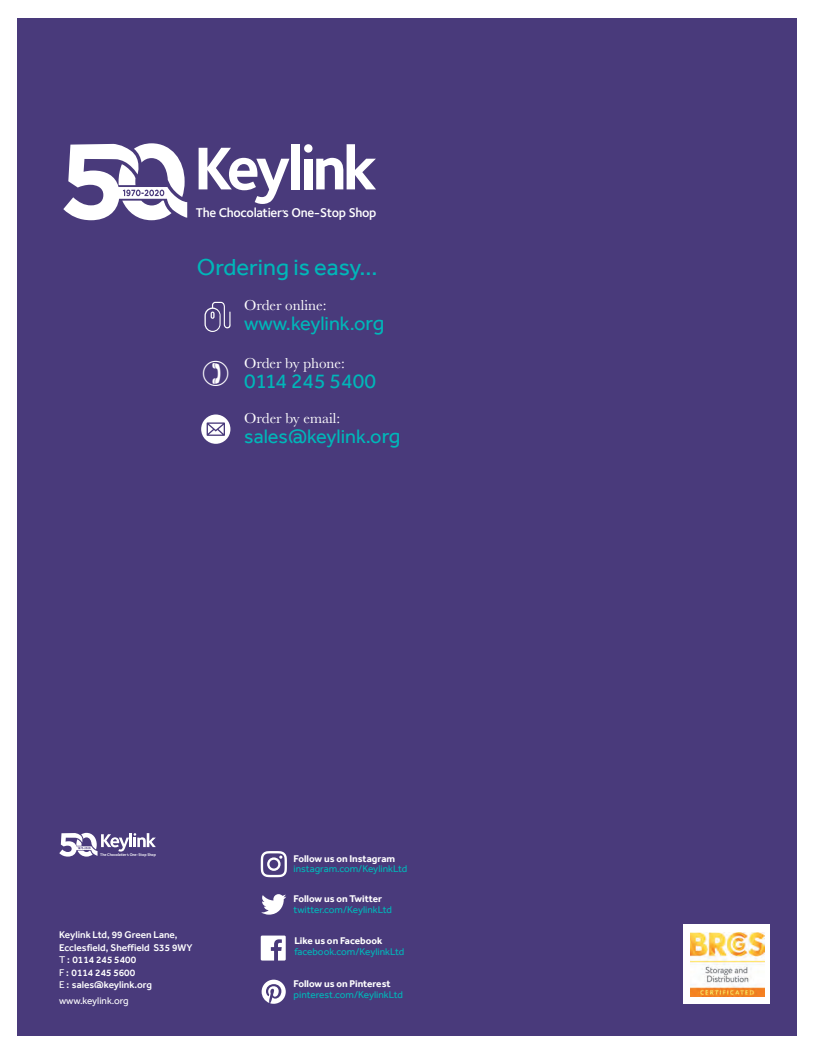
<style>
.page{position:relative;width:815px;height:1053px;background:#fff}
.page>*{position:absolute;margin:0;border:0;box-sizing:border-box;transform-origin:0 0}
.t1{font:51.25px "Keylink Icons 19";color:#fff}
.t2{font:23.75px "Effra";color:#00b7b9}
.t3{font:21.25px "Effra";color:#00b7b9}
.t4{font:20px "Effra";color:#00b7b9}
.t5{font:15px "Baskerville";color:#fff}
.t6{font:600 13.12px "Foundry Sterling";letter-spacing:-.025em;color:#fff}
.t7{font:10px/10.8px "Effra";color:#00b7b9}
.t8{font:500 10px/12.5px "Effra";color:#fff}
.t9{font:10px "Effra";color:#fff}
.t10{font:600 4px "Foundry Sterling";letter-spacing:-.025em;color:#fff}
.s1{font-size:21.25px}
.s2{font-weight:400}
.s3{font-weight:700;color:#fff}
</style>
<div class="page">
<div style="left:18px;top:18px;width:779px;height:1017px;background:#493a7b"></div>
<svg style="left:201px;top:414px;width:29px;height:30px"></svg>
<div style="left:683px;top:924px;width:87px;height:79px;background:#fff"></div>
<img style="left:690px;top:932px;width:74px;height:64px">
<svg style="left:261px;top:935px;width:25px;height:25px"></svg>
<svg style="left:261px;top:894px;width:25px;height:20px"></svg>
<svg style="left:261px;top:851px;width:26px;height:26px"></svg>
<svg style="left:262px;top:979px;width:24px;height:24px"></svg>
<svg style="left:59px;top:832px;width:97px;height:24px"></svg>
<div style="left:291px;top:144px;width:9px;height:45px;background:#fff"></div>
<div style="left:304px;top:159px;width:9px;height:30px;background:#fff"></div>
<svg style="left:316px;top:144px;width:60px;height:45px"></svg>
<div style="left:304px;top:144px;width:9px;height:9px;background:#fff;border-radius:50%"></div>
<svg style="left:199px;top:148px;width:90px;height:56px"></svg>
<svg style="left:63px;top:143px;width:124px;height:77px"></svg>
<p class="t6" style="left:196px;top:205px;width:182px">The Chocolatiers One-Stop Shop</p>
<p class="t2" style="left:197px;top:252px;width:182px">Ordering is easy...</p>
<p class="t1" style="left:202px;top:284px;width:33px">X</p>
<p class="t5" style="left:244px;top:297px;width:84px">Order online:</p>
<p class="t4" style="left:244px;top:311px;width:142px">www.keylink.o<span class="s1">rg</span></p>
<p class="t5" style="left:244px;top:354px;width:102px">Order by phone:</p>
<p class="t3" style="left:244px;top:368px;width:133px">0114 245 5400</p>
<p class="t5" style="left:244px;top:410px;width:98px">Order by email:</p>
<p class="t4" style="left:244px;top:424px;width:158px">sales@keylink.o<span class="s1">rg</span></p>
<p class="t10" style="left:100px;top:852px;width:57px">The Chocolatiers One-Stop Shop</p>
<p class="t8" style="left:59px;top:928px;width:135px">Keylink Ltd, 99 Green Lane,<br>Ecclesfield, Sheffield S35 9WY</p>
<p class="t8" style="left:59px;top:953px;width:79px"><span class="s2">T</span> : 0114 245 5400</p>
<p class="t8" style="left:59px;top:965px;width:78px"><span class="s2">F</span> : 0114 245 5600</p>
<p class="t8" style="left:59px;top:978px;width:95px"><span class="s2">E</span> : sales@keylink.org</p>
<p class="t9" style="left:59px;top:994px;width:71px">www.keylink.org</p>
<p class="t7" style="left:294px;top:852px;width:115px"><span class="s3">Follow us on Instagram </span>instagram.com/KeylinkLtd</p>
<p class="t7" style="left:294px;top:893px;width:100px"><span class="s3">Follow us on Twitter </span>twitter.com/KeylinkLtd</p>
<p class="t7" style="left:294px;top:935px;width:111px"><span class="s3">Like us on Facebook </span>facebook.com/KeylinkLtd</p>
<p class="t7" style="left:294px;top:977px;width:111px"><span class="s3">Follow us on Pinterest </span>pinterest.com/KeylinkLtd</p>
</div>
